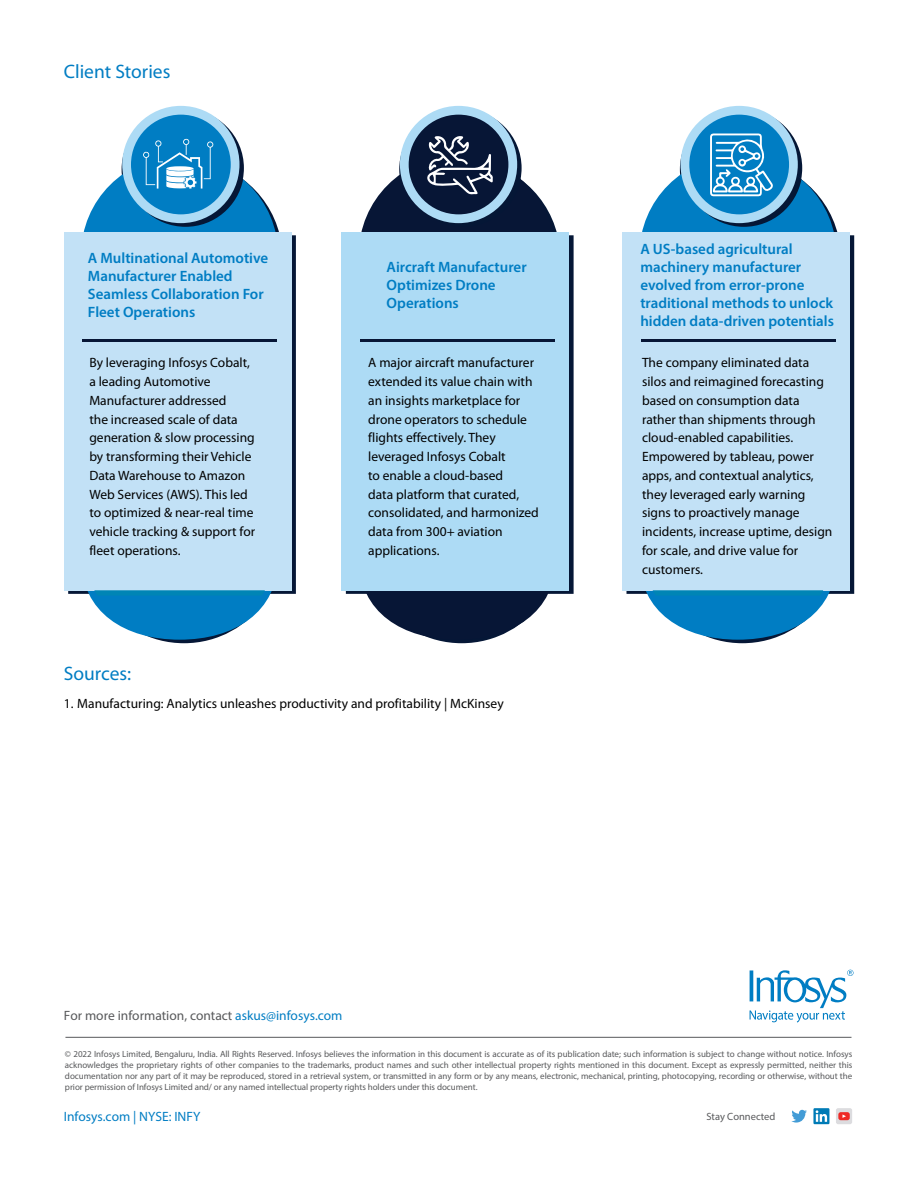
<style>
.page{position:relative;width:918px;height:1188px;background:#fff}
.page>*{position:absolute;margin:0;border:0;box-sizing:border-box;transform-origin:0 0}
.t1{font:19.5px "Myriad Pro";color:#007dc3}
.t2{font:600 15px/18px "Myriad Pro";color:#007dc3}
.t3{font:13.5px/18.8px "Myriad Pro";color:#000}
.t4{font:13.5px "Myriad Pro";color:#58595b}
.t5{font:13.5px "Myriad Pro";color:#007dc3}
.t6{font:10.5px "Myriad Pro";color:#58595b}
.t7{font:9px/10.8px "Myriad Pro";letter-spacing:-.005em;color:#58595b;text-align:justify}
.s1{color:#007dc3}
</style>
<div class="page">
<svg style="left:791px;top:1110px;width:16px;height:13px"></svg>
<svg style="left:813px;top:1108px;width:16px;height:16px"></svg>
<svg style="left:816px;top:1110px;width:11px;height:12px"></svg>
<div style="left:836px;top:1108px;width:16px;height:16px;background:#dcdcdf;border-radius:2px"></div>
<svg style="left:838px;top:1112px;width:12px;height:8px"></svg>
<svg style="left:750px;top:970px;width:104px;height:53px"></svg>
<hr style="left:65px;top:1037px;width:787px;height:1px;background:#58595b">
<svg style="left:68px;top:109px;width:228px;height:534px"></svg>
<div style="left:64px;top:232px;width:227px;height:358px;background:#c2e1f6"></div>
<svg style="left:81px;top:590px;width:197px;height:50px"></svg>
<div style="left:122px;top:106px;width:118px;height:117px;background:#addbf5;border-radius:50%"></div>
<div style="left:131px;top:115px;width:100px;height:99px;background:#007dc3;border-radius:50%"></div>
<svg style="left:346px;top:109px;width:228px;height:534px"></svg>
<svg style="left:359px;top:590px;width:197px;height:50px"></svg>
<div style="left:341px;top:232px;width:228px;height:358px;background:#addbf5"></div>
<div style="left:400px;top:106px;width:117px;height:117px;background:#addbf5;border-radius:50%"></div>
<div style="left:409px;top:115px;width:99px;height:99px;background:#071636;border-radius:50%"></div>
<svg style="left:627px;top:109px;width:227px;height:534px"></svg>
<div style="left:622px;top:232px;width:228px;height:358px;background:#c2e1f6"></div>
<svg style="left:639px;top:590px;width:197px;height:50px"></svg>
<div style="left:681px;top:106px;width:117px;height:117px;background:#addbf5;border-radius:50%"></div>
<div style="left:689px;top:115px;width:100px;height:99px;background:#007dc3;border-radius:50%"></div>
<svg style="left:81px;top:139px;width:197px;height:93px"></svg>
<svg style="left:359px;top:135px;width:197px;height:97px"></svg>
<svg style="left:639px;top:134px;width:197px;height:98px"></svg>
<hr style="left:641px;top:339px;width:194px;height:3px;background:#071636">
<hr style="left:360px;top:339px;width:195px;height:3px;background:#071636">
<hr style="left:83px;top:339px;width:194px;height:3px;background:#071636">
<h1 class="t1" style="left:64px;top:60px;width:108px">Client Stories</h1>
<p class="t2" style="left:88px;top:248px;width:182px">A Multinational Automotive<br>Manufacturer Enabled<br>Seamless Collaboration For<br>Fleet Operations</p>
<p class="t2" style="left:387px;top:258px;width:142px">Aircraft Manufacturer<br>Optimizes Drone<br>Operations</p>
<p class="t2" style="left:640px;top:240px;width:195px">A US-based agricultural machinery manufacturer evolved from error-prone traditional methods to unlock hidden data-driven potentials</p>
<p class="t3" style="left:89px;top:353px;width:167px">By leveraging Infosys Cobalt, a leading Automotive<br>Manufacturer addressed<br>the increased scale of data generation &amp; slow processing by transforming their Vehicle<br>Data Warehouse to Amazon<br>Web Services (AWS). This led to optimized &amp; near-real time vehicle tracking &amp; support for fleet operations.</p>
<p class="t3" style="left:368px;top:353px;width:172px">A major aircraft manufacturer extended its value chain with an insights marketplace for drone operators to schedule flights effectively. They leveraged Infosys Cobalt<br>to enable a cloud-based<br>data platform that curated, consolidated, and harmonized data from 300+ aviation applications.</p>
<p class="t3" style="left:642px;top:353px;width:192px">The company eliminated data silos and reimagined forecasting based on consumption data rather than shipments through cloud-enabled capabilities.<br>Empowered by tableau, power apps, and contextual analytics, they leveraged early warning signs to proactively manage incidents, increase uptime, design for scale, and drive value for customers.</p>
<h1 class="t1" style="left:64px;top:661px;width:69px">Sources:</h1>
<p class="t3" style="left:64px;top:694px;width:441px">1. Manufacturing: Analytics unleashes productivity and profitability | McKinsey</p>
<p class="t4" style="left:64px;top:1007px;width:280px">For more information, contact <span class="s1">askus@infosys.com</span></p>
<p class="t7" style="left:65px;top:1049px;width:789px">© 2022 Infosys Limited, Bengaluru, India. All Rights Reserved. Infosys believes the information in this document is accurate as of its publication date; such information is subject to change without notice. Infosys acknowledges the proprietary rights of other companies to the trademarks, product names and such other intellectual property rights mentioned in this document. Except as expressly permitted, neither this documentation nor any part of it may be reproduced, stored in a retrieval system, or transmitted in any form or by any means, electronic, mechanical, printing, photocopying, recording or otherwise, without the prior permission of Infosys Limited and/ or any named intellectual property rights holders under this document.</p>
<p class="t5" style="left:64px;top:1108px;width:138px">Infosys.com | NYSE: INFY</p>
<p class="t6" style="left:706px;top:1110px;width:70px">Stay Connected</p>
</div>
